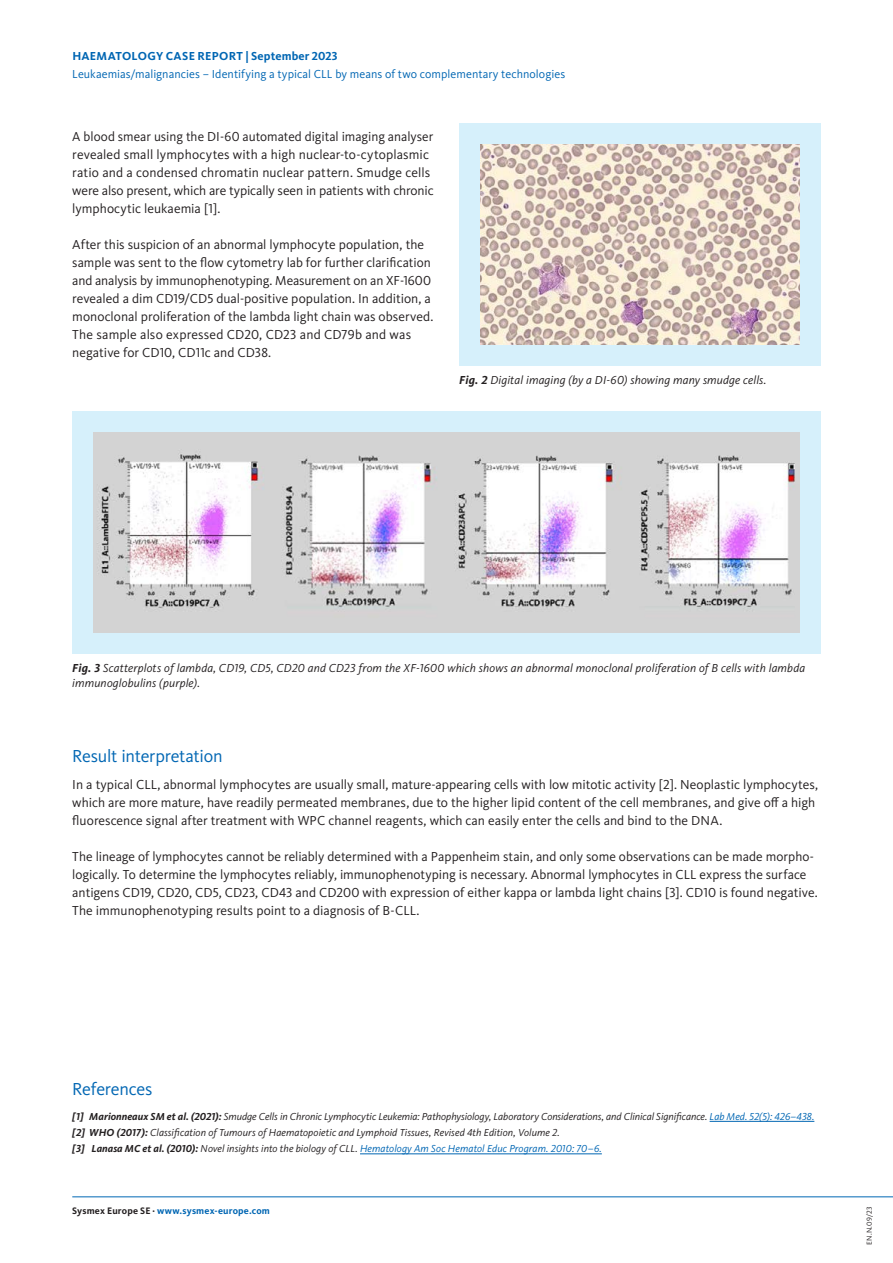
<style>
.page{position:relative;width:893px;height:1263px;background:#fff}
.page>*{position:absolute;margin:0;border:0;box-sizing:border-box;transform-origin:0 0}
.t1{font:18px "Kievit Pro";letter-spacing:-.015em;color:#0166b3}
.t2{font:13.5px/18px "Kievit Pro";color:#231f20}
.t3{font:italic 12px/14.4px "Kievit Pro";letter-spacing:.015em;color:#231f20}
.t4{font:12px "Kievit Pro";letter-spacing:.005em;color:#0166b3}
.t5{font:700 12px "Kievit Pro";letter-spacing:.02em;color:#0166b3}
.t6{font:italic 10.5px/16.2px "Kievit Pro";letter-spacing:.005em;color:#231f20}
.t7{font:700 9.75px "Kievit Pro";letter-spacing:.015em;color:#0166b3}
.t8{font:7.5px "Kievit Pro";color:#231f20}
.s1{font-weight:700}
.s2{color:#0166b3}
.s3{color:#231f20}
</style>
<div class="page">
<div style="left:459px;top:123px;width:362px;height:243px;background:#d6f0fb"></div>
<img style="left:480px;top:145px;width:319px;height:200px">
<div style="left:72px;top:411px;width:749px;height:243px;background:#d6f0fb"></div>
<img style="left:94px;top:433px;width:705px;height:199px">
<hr style="left:72px;top:1196px;width:821px;height:1px;background:#0167b4">
<hr style="left:710px;top:1121px;width:104px;height:1px;background:#0166b3">
<hr style="left:360px;top:1153px;width:242px;height:1px;background:#0166b3">
<p class="t5" style="left:72px;top:49px;width:267px">HAEMATOLOGY CASE REPORT | September 2023</p>
<p class="t4" style="left:72px;top:67px;width:494px">Leukaemias/malignancies – Identifying a typical CLL by means of two complementary technologies</p>
<p class="t2" style="left:72px;top:127px;width:363px">A blood smear using the DI-60 automated digital imaging analyser revealed small lymphocytes with a high nuclear-to-cytoplasmic ratio and a condensed chromatin nuclear pattern. Smudge cells were also present, which are typically seen in patients with chronic lymphocytic leukaemia [1].</p>
<p class="t2" style="left:72px;top:235px;width:363px">After this suspicion of an abnormal lymphocyte population, the sample was sent to the flow cytometry lab for further clarification and analysis by immunophenotyping. Measurement on an XF-1600 revealed a dim CD19/CD5 dual-positive population. In addition, a monoclonal proliferation of the lambda light chain was observed.<br>The sample also expressed CD20, CD23 and CD79b and was negative for CD10, CD11c and CD38.</p>
<p class="t3" style="left:459px;top:373px;width:309px"><span class="s1">Fig. 2</span> Digital imaging (by a DI-60) showing many smudge cells.</p>
<p class="t3" style="left:72px;top:661px;width:734px"><span class="s1">Fig. 3</span> Scatterplots of lambda, CD19, CD5, CD20 and CD23 from the XF-1600 which shows an abnormal monoclonal proliferation of B cells with lambda immunoglobulins (purple).</p>
<h1 class="t1" style="left:72px;top:745px;width:152px">Result interpretation</h1>
<p class="t2" style="left:72px;top:775px;width:747px">In a typical CLL, abnormal lymphocytes are usually small, mature-appearing cells with low mitotic activity [2]. Neoplastic lymphocytes, which are more mature, have readily permeated membranes, due to the higher lipid content of the cell membranes, and give off a high fluorescence signal after treatment with WPC channel reagents, which can easily enter the cells and bind to the DNA.</p>
<p class="t2" style="left:72px;top:847px;width:747px">The lineage of lymphocytes cannot be reliably determined with a Pappenheim stain, and only some observations can be made morpho&shy;logically. To determine the lymphocytes reliably, immunophenotyping is necessary. Abnormal lymphocytes in CLL express the surface antigens CD19, CD20, CD5, CD23, CD43 and CD200 with expression of either kappa or lambda light chains [3]. CD10 is found negative.<br>The immunophenotyping results point to a diagnosis of B-CLL.</p>
<h1 class="t1" style="left:72px;top:1078px;width:82px">References</h1>
<p class="t6" style="left:72px;top:1108px;width:744px"><span class="s1">[1] Marionneaux SM et al. (2021):</span> Smudge Cells in Chronic Lymphocytic Leukemia: Pathophysiology, Laboratory Considerations, and Clinical Significance. <span class="s2">Lab Med. 52(5): 426–438. </span><span class="s1">[2] WHO (2017):</span> Classification of Tumours of Haematopoietic and Lymphoid Tissues, Revised 4th Edition, Volume 2.<br><span class="s1">[3] Lanasa MC et al. (2010):</span> Novel insights into the biology of CLL. <span class="s2">Hematology Am Soc Hematol Educ Program. 2010: 70–6.</span></p>
<p class="t7" style="left:72px;top:1205px;width:199px"><span class="s3">Sysmex Europe SE ·</span> www.sysmex-europe.com</p>
<p class="t8" style="left:865px;top:1245px;width:40px;rotate:-90deg">EN.N.09/23</p>
</div>
